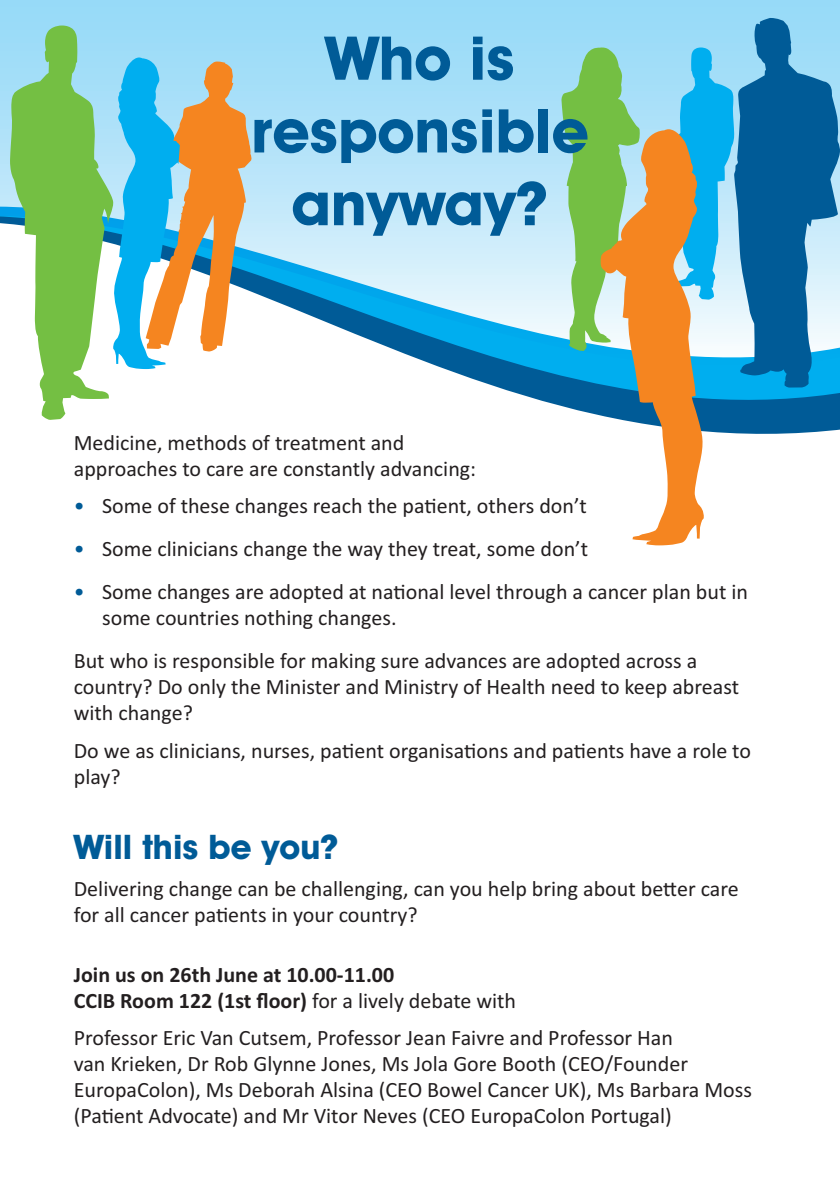
<style>
.page{position:relative;width:840px;height:1191px;background:#fff}
.page>*{position:absolute;margin:0;border:0;box-sizing:border-box;transform-origin:0 0}
.t1{font:700 60.6px/72.8px "Avant Garde IT Cby BT";color:#005b97;text-align:center}
.t2{font:700 34px "Avant Garde IT Cby BT";color:#005b97}
.t3{font:22px/26px "Calibri";color:#231f20}
.t4{font:700 22px/26px "Calibri";color:#231f20}
.s1{color:#005b97}
.s2{font-weight:400}
</style>
<div class="page">
<svg style="left:0;top:0;width:839px;height:111px;background:#9ddcf8"></svg>
<svg style="left:0;top:111px;width:839px;height:323px"></svg>
<svg style="left:10px;top:26px;width:103px;height:394px;fill:#74bf43"></svg>
<svg style="left:667px;top:18px;width:172px;height:369px;background:#479cca"></svg>
<svg style="left:561px;top:46px;width:78px;height:305px;background:#89cb82"></svg>
<svg style="left:600px;top:129px;width:104px;height:416px"></svg>
<svg style="left:112px;top:57px;width:140px;height:312px"></svg>
<h1 class="t1" style="left:251px;top:21px;width:338px">Who is responsible anyway?</h1>
<p class="t3" style="left:74px;top:428px;width:403px">Medicine, methods of treatment and approaches to care are constantly advancing:</p>
<p class="t3" style="left:74px;top:492px;width:514px"><span class="s1">•</span> Some of these changes reach the patient, others don’t</p>
<p class="t3" style="left:74px;top:535px;width:515px"><span class="s1">•</span> Some clinicians change the way they treat, some don’t</p>
<p class="t3" style="left:102px;top:578px;width:647px;text-indent:-28px"><span class="s1">•</span> Some changes are adopted at national level through a cancer plan but in some countries nothing changes.</p>
<p class="t3" style="left:74px;top:647px;width:666px">But who is responsible for making sure advances are adopted across a country? Do only the Minister and Ministry of Health need to keep abreast with change?</p>
<p class="t3" style="left:74px;top:736px;width:678px">Do we as clinicians, nurses, patient organisations and patients have a role to play?</p>
<h2 class="t2" style="left:74px;top:826px;width:266px">Will this be you?</h2>
<p class="t3" style="left:74px;top:874px;width:666px">Delivering change can be challenging, can you help bring about better care for all cancer patients in your country?</p>
<p class="t4" style="left:74px;top:960px;width:443px">Join us on 26th June at 10.00-11.00<br>CCIB Room 122 (1st floor) <span class="s2">for a lively debate with</span></p>
<p class="t3" style="left:74px;top:1024px;width:679px">Professor Eric Van Cutsem, Professor Jean Faivre and Professor Han<br>van Krieken, Dr Rob Glynne Jones, Ms Jola Gore Booth (CEO/Founder EuropaColon), Ms Deborah Alsina (CEO Bowel Cancer UK), Ms Barbara Moss (Patient Advocate) and Mr Vitor Neves (CEO EuropaColon Portugal)</p>
</div>
